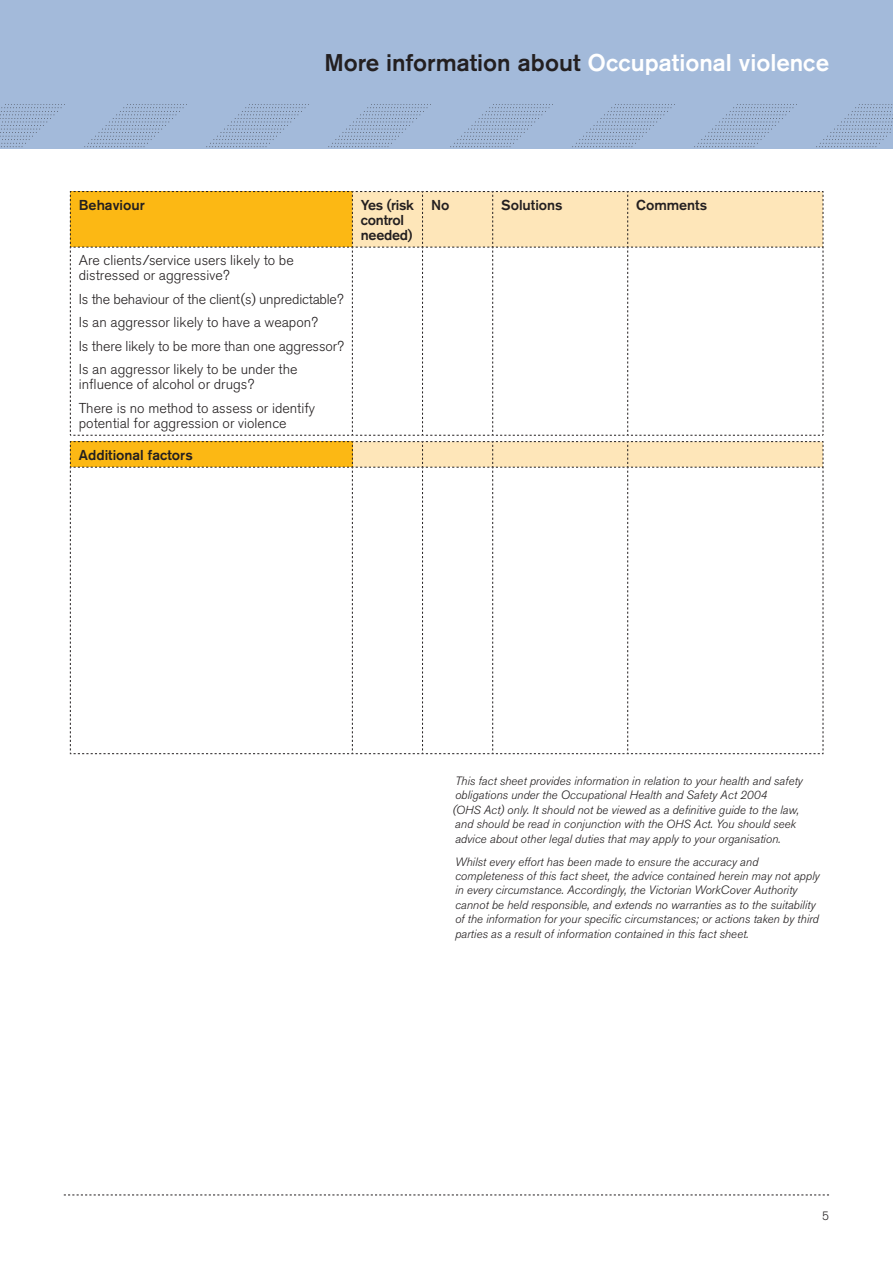
<style>
.page{position:relative;width:893px;height:1263px;background:#fff}
.page>*{position:absolute;margin:0;border:0;box-sizing:border-box;transform-origin:0 0}
.t1{font:500 24px "Akzidenz Grotesk BE";color:#231f20}
.t2{font:300 14.25px/23.5px "Akzidenz Grotesk BE";color:#231f20}
.t3{font:500 14.25px "Akzidenz Grotesk BE";color:#231f20}
.t4{font:500 14.25px/15px "Akzidenz Grotesk BE";letter-spacing:-.02em;color:#231f20}
.t5{font:italic 300 12px/14.4px "Akzidenz Grotesk BE";color:#231f20}
.t6{font:300 12px "Akzidenz Grotesk BE";color:#231f20}
.s1{color:#fff}
.s2{font-size:11.7px}
</style>
<div class="page">
<svg style="left:64px;top:1195px;width:765px;height:1px"></svg>
<div style="left:0;top:0;width:893px;height:149px;background:#a3bada"></div>
<svg style="left:816px;top:107px;width:77px;height:40px"></svg>
<svg style="left:694px;top:107px;width:99px;height:40px"></svg>
<svg style="left:572px;top:107px;width:100px;height:40px"></svg>
<svg style="left:450px;top:107px;width:100px;height:40px"></svg>
<svg style="left:328px;top:107px;width:100px;height:40px"></svg>
<svg style="left:206px;top:107px;width:100px;height:40px"></svg>
<svg style="left:84px;top:107px;width:100px;height:40px"></svg>
<svg style="left:0;top:107px;width:62px;height:40px"></svg>
<svg style="left:70px;top:191px;width:754px;height:563px"></svg>
<h1 class="t1" style="left:324px;top:48px;width:506px">More information about <span class="s1">Occupational violence</span></h1>
<p class="t3" style="left:79px;top:196px;width:67px">Behaviour</p>
<p class="t4" style="left:361px;top:197px;width:55px">Yes (risk control needed)</p>
<p class="t3" style="left:431px;top:196px;width:20px">No</p>
<p class="t3" style="left:501px;top:196px;width:63px">Solutions</p>
<p class="t3" style="left:636px;top:196px;width:72px">Comments</p>
<p class="t2" style="left:79px;top:253px;width:216px;line-height:15px">Are clients/service users likely to be distressed or aggressive?</p>
<p class="t2" style="left:79px;top:287px;width:267px">Is the behaviour of the client(s) unpredictable?<br>Is an aggressor likely to have a weapon?<br>Is there likely to be more than one aggressor?<br>Is an aggressor likely to be under the</p>
<p class="t2" style="left:79px;top:373px;width:238px">influence of alcohol or drugs?<br>There is no method to assess or identify</p>
<p class="t2" style="left:79px;top:411px;width:209px">potential for aggression or violence</p>
<p class="t3" style="left:79px;top:446px;width:115px">Additional factors</p>
<p class="t5" style="left:453px;top:774px;width:352px">This fact sheet provides information in relation to your health and safety obligations under the Occupational Health and Safety Act <span class="s2">2004<br></span>(<span class="s2">OHS</span> Act) only. It should not be viewed as a definitive guide to the law, and should be read in conjunction with the <span class="s2">OHS</span> Act. You should seek advice about other legal duties that may apply to your organisation.</p>
<p class="t5" style="left:455px;top:854px;width:366px">Whilst every effort has been made to ensure the accuracy and completeness of this fact sheet, the advice contained herein may not apply in every circumstance. Accordingly, the Victorian WorkCover Authority cannot be held responsible, and extends no warranties as to the suitability of the information for your specific circumstances; or actions taken by third parties as a result of information contained in this fact sheet.</p>
<p class="t6" style="left:822px;top:1209px;width:8px">5</p>
</div>
